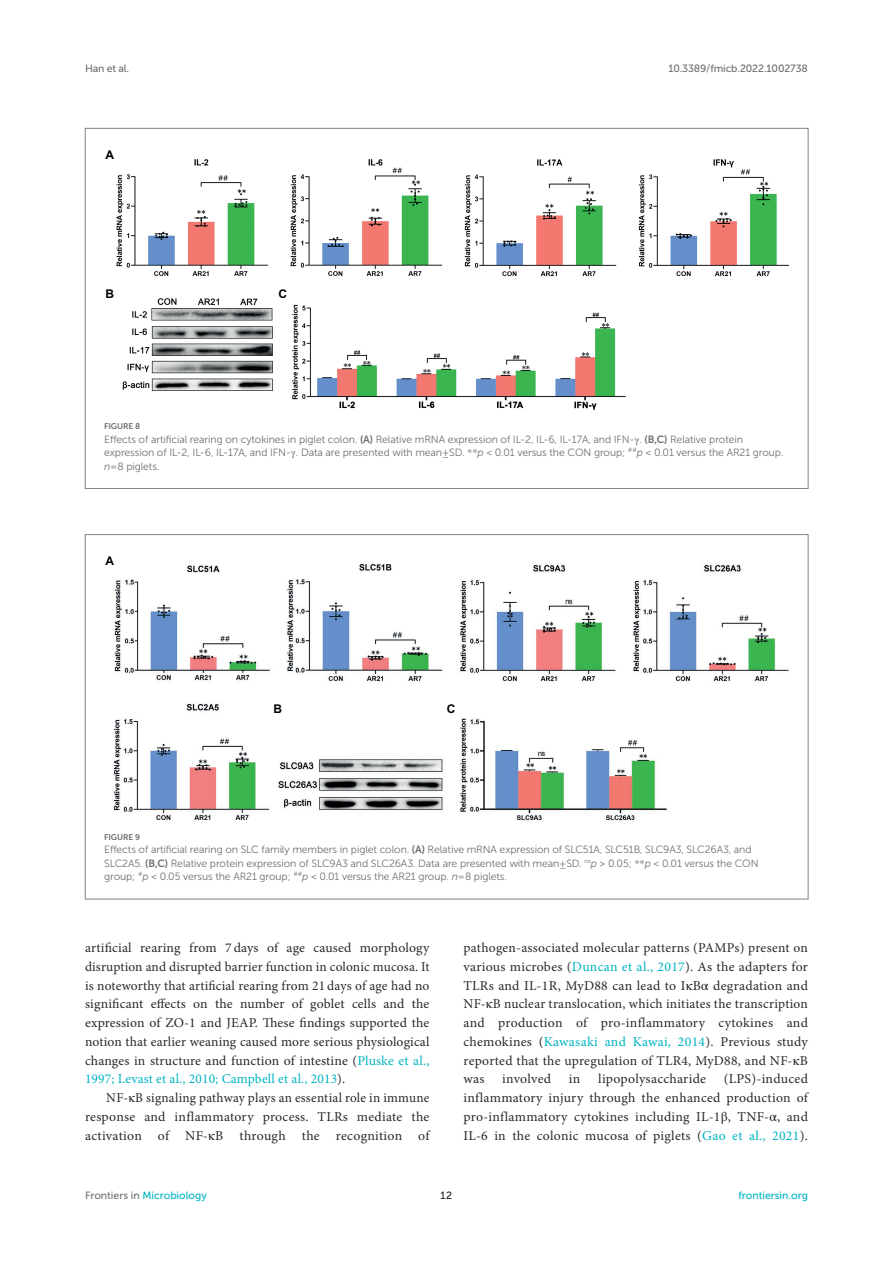
<style>
.page{position:relative;width:893px;height:1263px;background:#fff}
.page>*{position:absolute;margin:0;border:0;box-sizing:border-box;transform-origin:0 0}
.TEXT{font:13.5px/18.8px "Minion Pro";letter-spacing:.015em;color:#292929;text-align:justify}
.t1{font:700 12px "Arial";color:#000001}
.FIG_LEG{font:10.5px/13.5px "Museo Sans 300";letter-spacing:-.01em;color:#6f6f70}
.t2{font:10.5px "Museo Sans 500";color:#00b3c3}
.t3{font:10.5px "Museo Sans 500";letter-spacing:-.015em;color:#6f6f70}
.t4{font:10.5px "Museo Sans 500";color:#231f20}
.FIG_HD{font:8.25px "Museo Sans 700";letter-spacing:-.01em;color:#6f6f70}
.s1{font-family:"Museo Sans 700"}
.s2{font-family:"STIX General"}
.s3{font-style:italic}
.s4{color:#00b3c3}
.s5{color:#6f6f70}
</style>
<div class="page">
<img style="left:116px;top:159px;width:673px;height:251px">
<img style="left:113px;top:563px;width:676px;height:258px">
<p class="t3" style="left:85px;top:63px;width:46px">Han et al.</p>
<p class="t3" style="left:668px;top:63px;width:141px">10.3389/fmicb.2022.1002738</p>
<p class="t1" style="left:106px;top:146px;width:10px">A</p>
<p class="t1" style="left:106px;top:286px;width:10px">B</p>
<p class="t1" style="left:279px;top:286px;width:10px">C</p>
<p class="FIG_HD" style="left:104px;top:422px;width:37px">FIGURE 8</p>
<p class="FIG_LEG" style="left:104px;top:432px;width:681px">Effects of artificial rearing on cytokines in piglet colon. <span class="s1">(A)</span> Relative mRNA expression of IL-2, IL-6, IL-17A, and IFN-<span class="s2">γ</span>. <span class="s1">(B,C)</span> Relative protein expression of IL-2, IL-6, IL-17A, and IFN-<span class="s2">γ</span>. Data are presented with mean ± SD. <span class="s2">**</span><span class="s3">p</span> &lt; 0.01 versus the CON group; <sup>##</sup><span class="s3">p</span> &lt; 0.01 versus the AR21 group. <span class="s3">n</span> = 8 piglets.</p>
<p class="t1" style="left:105px;top:552px;width:10px">A</p>
<p class="t1" style="left:273px;top:701px;width:10px">B</p>
<p class="t1" style="left:447px;top:701px;width:10px">C</p>
<p class="FIG_HD" style="left:104px;top:832px;width:37px">FIGURE 9</p>
<p class="FIG_LEG" style="left:104px;top:843px;width:656px">Effects of artificial rearing on SLC family members in piglet colon. <span class="s1">(A)</span> Relative mRNA expression of SLC51A, SLC51B, SLC9A3, SLC26A3, and<br>SLC2A5. <span class="s1">(B,C)</span> Relative protein expression of SLC9A3 and SLC26A3. Data are presented with mean ± SD. <sup>ns</sup><span class="s3">p</span> &gt; 0.05; <span class="s2">**</span><span class="s3">p</span> &lt; 0.01 versus the CON group; <sup>#</sup><span class="s3">p</span> &lt; 0.05 versus the AR21 group; <sup>##</sup><span class="s3">p</span> &lt; 0.01 versus the AR21 group. <span class="s3">n</span> = 8 piglets.</p>
<p class="TEXT" style="left:85px;top:938px;width:346px">artificial rearing from 7 days of age caused morphology disruption and disrupted barrier function in colonic mucosa. It is noteworthy that artificial rearing from 21 days of age had no significant effects on the number of goblet cells and the expression of ZO-1 and JEAP. These findings supported the notion that earlier weaning caused more serious physiological changes in structure and function of intestine (<span class="s4">Pluske et al., 1997; Levast et al., 2010; Campbell et al., 2013</span>).</p>
<p class="TEXT" style="left:85px;top:1088px;width:346px;text-indent:21px">NF-<span class="s2">κ</span>B signaling pathway plays an essential role in immune response and inflammatory process. TLRs mediate the activation of NF-<span class="s2">κ</span>B through the recognition of</p>
<p class="TEXT" style="left:463px;top:938px;width:346px">pathogen-associated molecular patterns (PAMPs) present on various microbes (<span class="s4">Duncan et al., 2017</span>). As the adapters for TLRs and IL-1R, MyD88 can lead to I<span class="s2">κ</span>B<span class="s2">α</span> degradation and NF-<span class="s2">κ</span>B nuclear translocation, which initiates the transcription and production of pro-inflammatory cytokines and chemokines (<span class="s4">Kawasaki and Kawai, 2014</span>). Previous study reported that the upregulation of TLR4, MyD88, and NF-<span class="s2">κ</span>B was</p>
<p class="TEXT" style="left:463px;top:1070px;width:346px;text-indent:260px">(LPS)-induced inflammatory injury through the enhanced production of pro-inflammatory cytokines including IL-1<span class="s2">β</span>, TNF-<span class="s2">α</span>, and IL-6 in the colonic mucosa of piglets (<span class="s4">Gao et al., 2021</span>).</p>
<p class="TEXT" style="left:502px;top:1070px;width:50px">involved</p>
<p class="TEXT" style="left:569px;top:1070px;width:13px">in</p>
<p class="TEXT" style="left:598px;top:1070px;width:109px">lipopolysaccharide</p>
<p class="t2" style="left:85px;top:1190px;width:123px"><span class="s5">Frontiers in</span> Microbiology</p>
<p class="t4" style="left:441px;top:1190px;width:13px">12</p>
<p class="t2" style="left:738px;top:1190px;width:71px">frontiersin.org</p>
</div>
